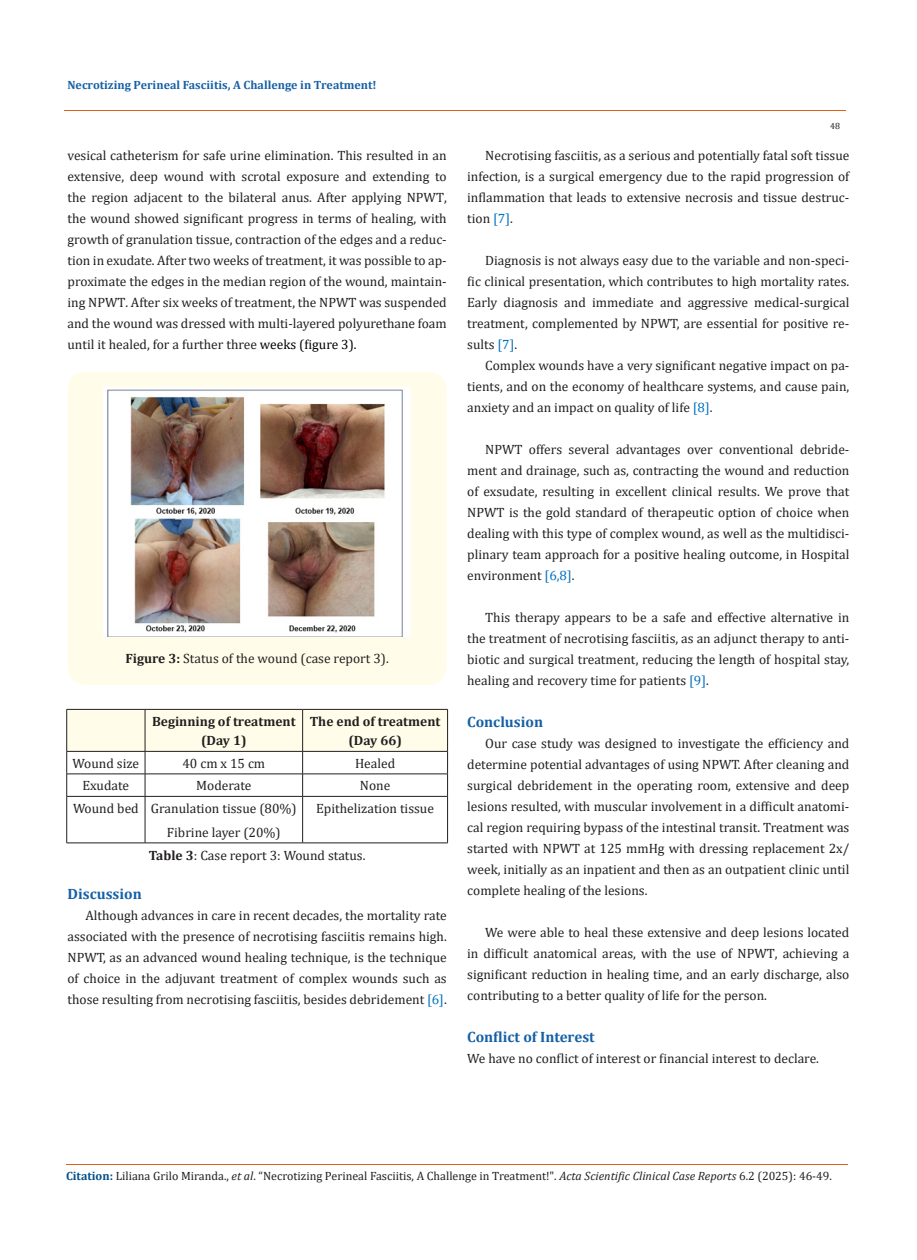
<style>
.page{position:relative;width:917px;height:1260px;background:#fff}
.page>*{position:absolute;margin:0;border:0;box-sizing:border-box;transform-origin:0 0}
.t1{font:700 15px "Cambria";color:#1560a6}
.t2{font:13.5px/21px "Cambria";color:#231f20;text-align:justify}
.t3{font:700 13.5px "Cambria";color:#231f20}
.t4{font:12px "Cambria";color:#231f20}
.t5{font:700 12px "Cambria";color:#1560a6}
.t6{font:9px "Cambria";color:#231f20}
.s1{color:#000}
.s2{font-weight:700}
.s3{color:#0070c0}
.s4{font-weight:700;color:#035089}
.s5{font-style:italic}
</style>
<div class="page">
<hr style="left:64px;top:110px;width:782px;height:1px;background:#e05d1a">
<div style="left:67px;top:372px;width:380px;height:313px;background:#fffde9;border-radius:18px"></div>
<img style="left:104px;top:387px;width:307px;height:250px">
<svg style="left:66px;top:709px;width:382px;height:87px"></svg>
<hr style="left:66px;top:796px;width:79px;height:1px;background:#231f20">
<hr style="left:66px;top:797px;width:1px;height:46px;background:#231f20">
<hr style="left:145px;top:796px;width:157px;height:1px;background:#231f20">
<hr style="left:145px;top:797px;width:1px;height:46px;background:#231f20">
<hr style="left:302px;top:796px;width:146px;height:1px;background:#231f20">
<hr style="left:302px;top:797px;width:1px;height:46px;background:#231f20">
<hr style="left:447px;top:797px;width:1px;height:46px;background:#231f20">
<hr style="left:66px;top:843px;width:79px;height:1px;background:#231f20">
<hr style="left:145px;top:843px;width:157px;height:1px;background:#231f20">
<hr style="left:302px;top:843px;width:146px;height:1px;background:#231f20">
<hr style="left:66px;top:1165px;width:781px;height:1px;background:#e05d1a">
<p class="t5" style="left:67px;top:76px;width:310px">Necrotizing Perineal Fasciitis, A Challenge in Treatment!</p>
<p class="t2" style="left:67px;top:145px;width:381px">vesical catheterism for safe urine elimination. This resulted in an extensive, deep wound with scrotal exposure and extending to the region adjacent to the bilateral anus. After applying NPWT, the wound showed significant progress in terms of healing, with growth of granulation tissue, contraction of the edges and a reduc&shy;tion in exudate. After two weeks of treatment, it was possible to ap&shy;proximate the edges in the median region of the wound, maintain&shy;ing NPWT. After six weeks of treatment, the NPWT was suspended and the wound was dressed with multi-layered polyurethane foam until it healed, for a further three <span class="s1">weeks (figure 3).</span></p>
<p class="t2" style="left:125px;top:647px;width:265px"><span class="s2">Figure 3:</span> Status of the wound (case report 3).</p>
<p class="t3" style="left:152px;top:712px;width:145px">Beginning of treatment</p>
<p class="t3" style="left:201px;top:731px;width:47px">(Day 1)</p>
<p class="t3" style="left:310px;top:712px;width:132px">The end of treatment</p>
<p class="t3" style="left:348px;top:731px;width:55px">(Day 66)</p>
<p class="t2" style="left:73px;top:753px;width:68px">Wound size</p>
<p class="t2" style="left:182px;top:753px;width:84px">40 cm x 15 cm</p>
<p class="t2" style="left:355px;top:753px;width:42px">Healed</p>
<p class="t2" style="left:82px;top:775px;width:48px">Exudate</p>
<p class="t2" style="left:196px;top:775px;width:57px">Moderate</p>
<p class="t2" style="left:360px;top:775px;width:32px">None</p>
<p class="t2" style="left:73px;top:798px;width:67px">Wound bed</p>
<p class="t2" style="left:151px;top:798px;width:147px">Granulation tissue (80%)</p>
<p class="t2" style="left:167px;top:822px;width:115px">Fibrine layer (20%)</p>
<p class="t2" style="left:316px;top:798px;width:119px">Epithelization tissue</p>
<p class="t2" style="left:149px;top:844px;width:218px"><span class="s2">Table 3</span>: Case report 3: Wound status.</p>
<p class="t1" style="left:67px;top:884px;width:76px">Discussion</p>
<p class="t2" style="left:67px;top:905px;width:381px;text-indent:18px">Although advances in care in recent decades, the mortality rate associated with the presence of necrotising fasciitis remains high.<br>NPWT, as an advanced wound healing technique, is the technique of choice in the adjuvant treatment of complex wounds such as those resulting from necrotising fasciitis, besides debridement <span class="s3">[6]</span>.</p>
<p class="t6" style="left:830px;top:120px;width:11px">48</p>
<p class="t2" style="left:467px;top:145px;width:384px;text-indent:18px">Necrotising fasciitis, as a serious and potentially fatal soft tissue infection, is a surgical emergency due to the rapid progression of inflammation that leads to extensive necrosis and tissue destruc&shy;tion <span class="s3">[7]</span>.</p>
<p class="t2" style="left:467px;top:250px;width:384px;text-indent:18px">Diagnosis is not always easy due to the variable and non-speci&shy;fic clinical presentation, which contributes to high mortality rates.<br>Early diagnosis and immediate and aggressive medical-surgical treatment, complemented by NPWT, are essential for positive re&shy;sults <span class="s3">[7]</span>.</p>
<p class="t2" style="left:467px;top:355px;width:384px;text-indent:18px">Complex wounds have a very significant negative impact on pa&shy;tients, and on the economy of healthcare systems, and cause pain, anxiety and an impact on quality of life <span class="s3">[8]</span>.</p>
<p class="t2" style="left:467px;top:439px;width:384px;text-indent:18px">NPWT offers several advantages over conventional debride&shy;ment and drainage, such as, contracting the wound and reduction of exsudate, resulting in excellent clinical results. We prove that NPWT is the gold standard of therapeutic option of choice when dealing with this type of complex wound, as well as the multidisci&shy;plinary team approach for a positive healing outcome, in Hospital environment <span class="s3">[6,8]</span>.</p>
<p class="t2" style="left:467px;top:607px;width:384px;text-indent:18px">This therapy appears to be a safe and effective alternative in the treatment of necrotising fasciitis, as an adjunct therapy to anti&shy;biotic and surgical treatment, reducing the length of hospital stay, healing and recovery time for patients <span class="s3">[9]</span>.</p>
<p class="t1" style="left:467px;top:711px;width:77px">Conclusion</p>
<p class="t2" style="left:467px;top:733px;width:384px;text-indent:18px">Our case study was designed to investigate the efficiency and determine potential advantages of using NPWT. After cleaning and surgical debridement in the operating room, extensive and deep lesions resulted, with muscular involvement in a difficult anatomi&shy;cal region requiring bypass of the intestinal transit. Treatment was started with NPWT at 125 mmHg with dressing replacement 2x/ week, initially as an inpatient and then as an outpatient clinic until complete healing of the lesions.</p>
<p class="t2" style="left:467px;top:922px;width:384px;text-indent:18px">We were able to heal these extensive and deep lesions located in difficult anatomical areas, with the use of NPWT, achieving a significant reduction in healing time, and an early discharge, also contributing to a better quality of life for the person.</p>
<p class="t1" style="left:467px;top:1026px;width:129px">Conflict of Interest</p>
<p class="t2" style="left:467px;top:1048px;width:353px">We have no conflict of interest or financial interest to declare.</p>
<p class="t4" style="left:66px;top:1169px;width:767px"><span class="s4">Citation:</span> Liliana Grilo Miranda., <span class="s5">et al</span>. “Necrotizing Perineal Fasciitis, A Challenge in Treatment!". <span class="s5">Acta Scientific Clinical Case Reports</span> 6.2 (2025): 46-49.</p>
</div>
